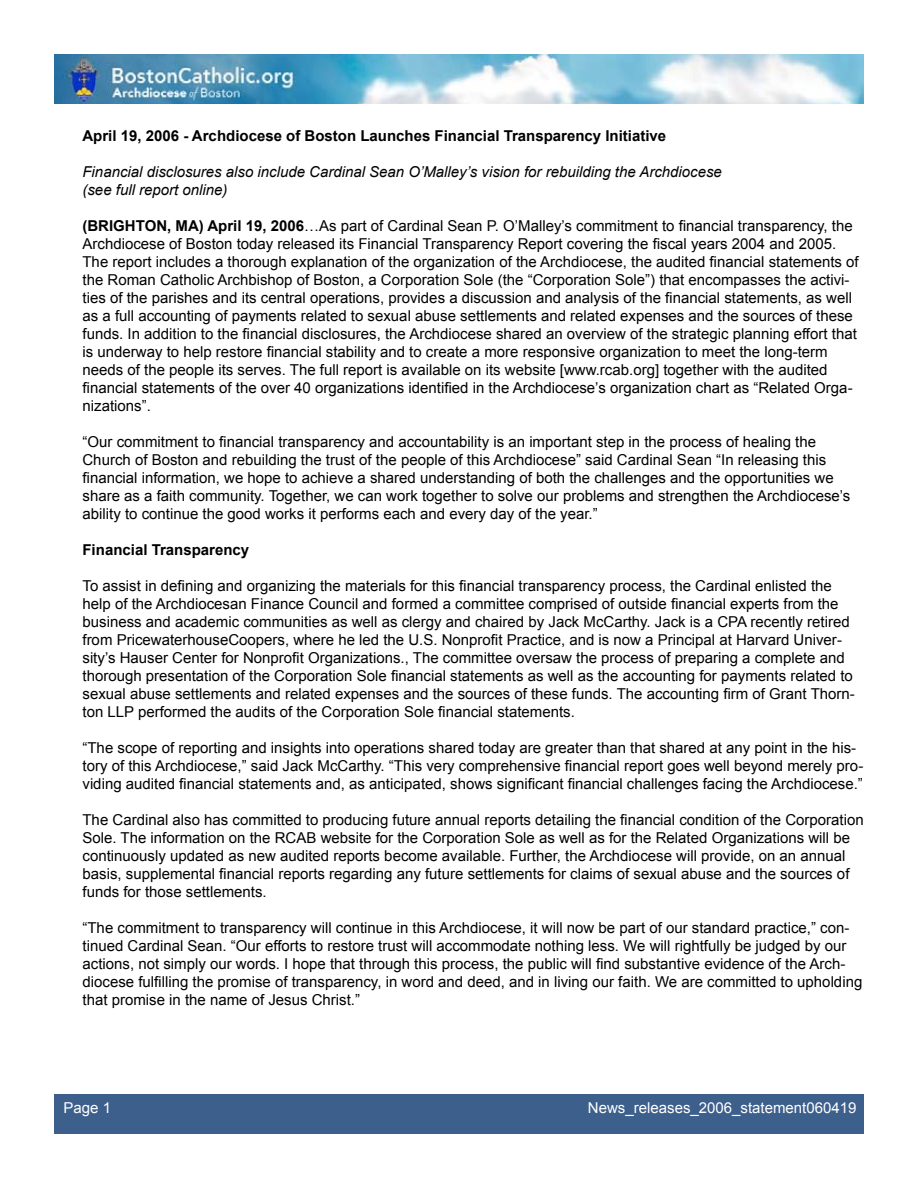
<style>
.page{position:relative;width:918px;height:1188px;background:#fff}
.page>*{position:absolute;margin:0;border:0;box-sizing:border-box;transform-origin:0 0}
.t1{font:15px/18px "Arial";color:#000}
.t2{font:italic 15px/18px "Arial";color:#000}
.t3{font:700 15px "Arial";color:#000}
.t4{font:15px "Arial";color:#fff}
.s1{font-weight:700}
</style>
<div class="page">
<img style="left:54px;top:54px;width:810px;height:50px">
<div style="left:54px;top:1094px;width:810px;height:40px;background:#3d5f8c"></div>
<p class="t3" style="left:82px;top:126px;width:585px">April 19, 2006 - Archdiocese of Boston Launches Financial Transparency Initiative</p>
<p class="t2" style="left:82px;top:163px;width:641px">Financial disclosures also include Cardinal Sean O’Malley’s vision for rebuilding the Archdiocese (see full report online)</p>
<p class="t1" style="left:82px;top:217px;width:778px"><span class="s1">(BRIGHTON, MA) April 19, 2006</span>…As part of Cardinal Sean P. O’Malley’s commitment to financial transparency, the Archdiocese of Boston today released its Financial Transparency Report covering the fiscal years 2004 and 2005.<br>The report includes a thorough explanation of the organization of the Archdiocese, the audited financial statements of the Roman Catholic Archbishop of Boston, a Corporation Sole (the “Corporation Sole”) that encompasses the activi&shy;ties of the parishes and its central operations, provides a discussion and analysis of the financial statements, as well as a full accounting of payments related to sexual abuse settlements and related expenses and the sources of these funds. In addition to the financial disclosures, the Archdiocese shared an overview of the strategic planning effort that is underway to help restore financial stability and to create a more responsive organization to meet the long-term needs of the people its serves. The full report is available on its website [www.rcab.org] together with the audited financial statements of the over 40 organizations identified in the Archdiocese’s organization chart as “Related Orga&shy;nizations”.</p>
<p class="t1" style="left:82px;top:433px;width:769px">“Our commitment to financial transparency and accountability is an important step in the process of healing the Church of Boston and rebuilding the trust of the people of this Archdiocese” said Cardinal Sean “In releasing this financial information, we hope to achieve a shared understanding of both the challenges and the opportunities we share as a faith community. Together, we can work together to solve our problems and strengthen the Archdiocese’s ability to continue the good works it performs each and every day of the year.”</p>
<p class="t3" style="left:82px;top:540px;width:168px">Financial Transparency</p>
<p class="t1" style="left:82px;top:577px;width:774px">To assist in defining and organizing the materials for this financial transparency process, the Cardinal enlisted the help of the Archdiocesan Finance Council and formed a committee comprised of outside financial experts from the business and academic communities as well as clergy and chaired by Jack McCarthy. Jack is a CPA recently retired from PricewaterhouseCoopers, where he led the U.S. Nonprofit Practice, and is now a Principal at Harvard Univer&shy;sity’s Hauser Center for Nonprofit Organizations., The committee oversaw the process of preparing a complete and thorough presentation of the Corporation Sole financial statements as well as the accounting for payments related to sexual abuse settlements and related expenses and the sources of these funds. The accounting firm of Grant Thorn&shy;ton LLP performed the audits of the Corporation Sole financial statements.</p>
<p class="t1" style="left:82px;top:739px;width:782px">“The scope of reporting and insights into operations shared today are greater than that shared at any point in the his&shy;tory of this Archdiocese,” said Jack McCarthy. “This very comprehensive financial report goes well beyond merely pro&shy;viding audited financial statements and, as anticipated, shows significant financial challenges facing the Archdiocese.”</p>
<p class="t1" style="left:82px;top:811px;width:783px">The Cardinal also has committed to producing future annual reports detailing the financial condition of the Corporation Sole. The information on the RCAB website for the Corporation Sole as well as for the Related Organizations will be continuously updated as new audited reports become available. Further, the Archdiocese will provide, on an annual basis, supplemental financial reports regarding any future settlements for claims of sexual abuse and the sources of funds for those settlements.</p>
<p class="t1" style="left:82px;top:919px;width:781px">“The commitment to transparency will continue in this Archdiocese, it will now be part of our standard practice,” con&shy;tinued Cardinal Sean. “Our efforts to restore trust will accommodate nothing less. We will rightfully be judged by our actions, not simply our words. I hope that through this process, the public will find substantive evidence of the Arch&shy;diocese fulfilling the promise of transparency, in word and deed, and in living our faith. We are committed to upholding that promise in the name of Jesus Christ.”</p>
<p class="t4" style="left:64px;top:1097px;width:37px">Page</p>
<p class="t4" style="left:588px;top:1097px;width:270px">News_releases_2006_statement06041 9</p>
</div>
